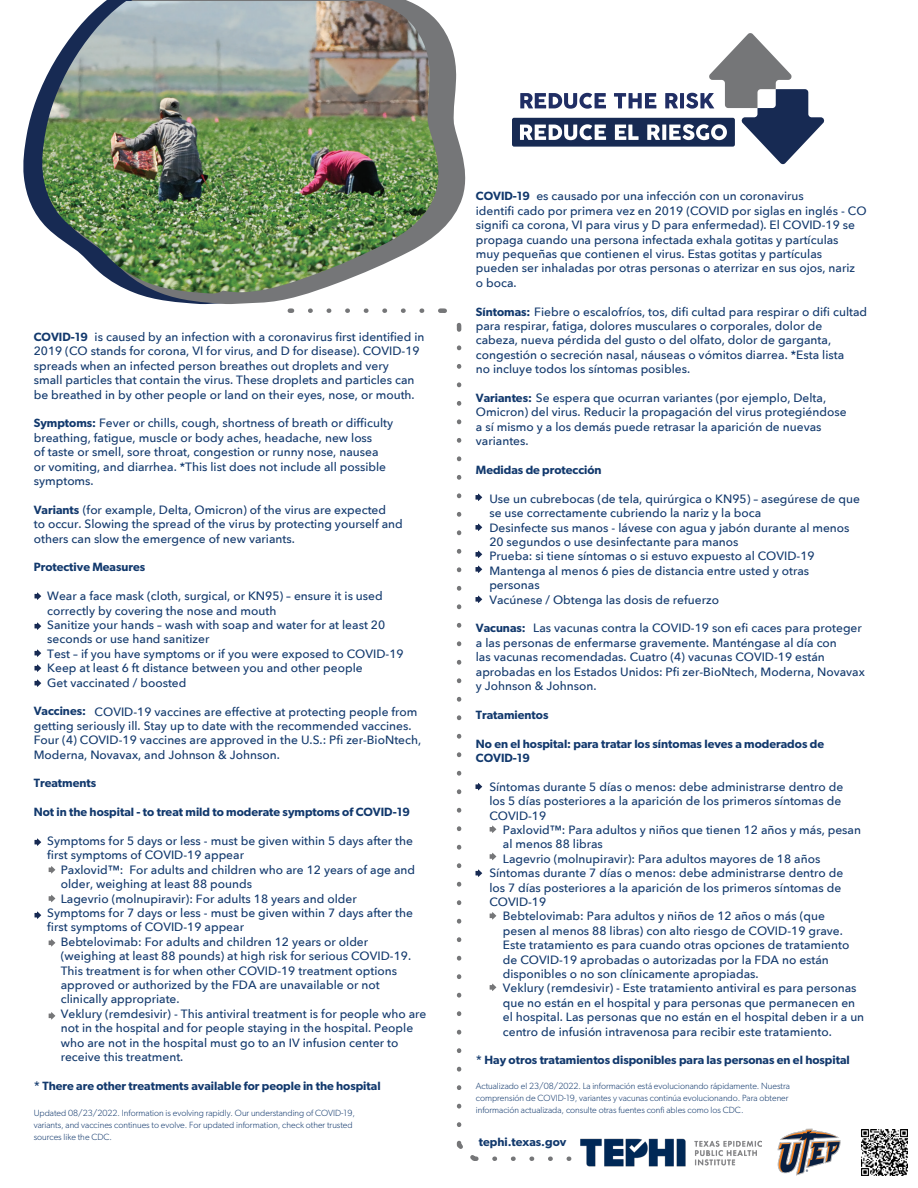
<style>
.page{position:relative;width:918px;height:1188px;background:#fff}
.page>*{position:absolute;margin:0;border:0;box-sizing:border-box;transform-origin:0 0}
.t1{font:500 12px/14.4px "Avenir Next";color:#12396d}
.t2{font:600 12px/14.4px "Gibson";color:#12396d}
.t3{font:300 9px/12px "Gibson";color:#12396d}
.s1{font-family:"Gibson";font-weight:600}
</style>
<div class="page">
<svg style="left:23px;top:88px;width:18px;height:133px;fill:#172a53"></svg>
<svg style="left:105px;top:0;width:361px;height:304px"></svg>
<img style="left:41px;top:1px;width:399px;height:293px">
<svg style="left:512px;top:33px;width:313px;height:132px"></svg>
<svg style="left:494px;top:1156px;width:78px;height:5px"></svg>
<svg style="left:287px;top:308px;width:192px;height:853px"></svg>
<svg style="left:34px;top:838px;width:7px;height:8px"></svg>
<svg style="left:476px;top:783px;width:6px;height:7px"></svg>
<svg style="left:34px;top:592px;width:7px;height:8px"></svg>
<svg style="left:476px;top:494px;width:6px;height:7px"></svg>
<svg style="left:34px;top:622px;width:7px;height:8px"></svg>
<svg style="left:476px;top:524px;width:6px;height:7px"></svg>
<svg style="left:34px;top:649px;width:7px;height:8px"></svg>
<svg style="left:476px;top:551px;width:6px;height:7px"></svg>
<svg style="left:34px;top:664px;width:7px;height:8px"></svg>
<svg style="left:476px;top:566px;width:6px;height:7px"></svg>
<svg style="left:34px;top:679px;width:7px;height:8px"></svg>
<svg style="left:476px;top:596px;width:6px;height:7px"></svg>
<svg style="left:34px;top:911px;width:7px;height:8px"></svg>
<svg style="left:476px;top:869px;width:6px;height:8px"></svg>
<svg style="left:49px;top:866px;width:6px;height:8px"></svg>
<svg style="left:490px;top:826px;width:6px;height:7px"></svg>
<svg style="left:49px;top:939px;width:6px;height:8px"></svg>
<svg style="left:490px;top:912px;width:6px;height:8px"></svg>
<svg style="left:49px;top:895px;width:6px;height:7px"></svg>
<svg style="left:490px;top:853px;width:6px;height:7px"></svg>
<svg style="left:49px;top:1012px;width:6px;height:8px"></svg>
<svg style="left:490px;top:984px;width:6px;height:7px"></svg>
<img style="left:580px;top:1138px;width:182px;height:29px">
<img style="left:777px;top:1128px;width:64px;height:48px">
<img style="left:862px;top:1130px;width:46px;height:46px">
<p class="t1" style="left:34px;top:329px;width:392px"><span class="s1">COVID-19</span> is caused by an infection with a coronavirus first identified in 2019 (CO stands for corona, VI for virus, and D for disease). COVID-19 spreads when an infected person breathes out droplets and very<br>small particles that contain the virus. These droplets and particles can be breathed in by other people or land on their eyes, nose, or mouth.</p>
<p class="t1" style="left:34px;top:416px;width:361px"><span class="s1">Symptoms:</span> Fever or chills, cough, shortness of breath or difficulty breathing, fatigue, muscle or body aches, headache, new loss<br>of taste or smell, sore throat, congestion or runny nose, nausea<br>or vomiting, and diarrhea. *This list does not include all possible symptoms.</p>
<p class="t1" style="left:34px;top:502px;width:371px"><span class="s1">Variants</span> (for example, Delta, Omicron) of the virus are expected<br>to occur. Slowing the spread of the virus by protecting yourself and others can slow the emergence of new variants.</p>
<p class="t2" style="left:34px;top:560px;width:113px">Protective Measures</p>
<p class="t1" style="left:47px;top:588px;width:358px">Wear a face mask (cloth, surgical, or KN95) – ensure it is used correctly by covering the nose and mouth<br>Sanitize your hands – wash with soap and water for at least 20 seconds or use hand sanitizer<br>Test – if you have symptoms or if you were exposed to COVID-19<br>Keep at least 6 ft distance between you and other people<br>Get vaccinated / boosted</p>
<p class="t2" style="left:34px;top:704px;width:54px">Vaccines:</p>
<p class="t1" style="left:34px;top:718px;width:379px">getting seriously ill. Stay up to date with the recommended vaccines.</p>
<p class="t1" style="left:95px;top:704px;width:324px">COVID-19 vaccines are effective at protecting people from</p>
<p class="t1" style="left:34px;top:732px;width:389px">Four (4) COVID-19 vaccines are approved in the U.S.: Pfi zer-BioNtech,<br>Moderna, Novavax, and Johnson &amp; Johnson.</p>
<p class="t2" style="left:34px;top:776px;width:64px">Treatments</p>
<p class="t2" style="left:34px;top:805px;width:378px">Not in the hospital - to treat mild to moderate symptoms of COVID-19</p>
<p class="t1" style="left:47px;top:833px;width:367px">Symptoms for 5 days or less - must be given within 5 days after the first symptoms of COVID-19 appear</p>
<p class="t1" style="left:61px;top:862px;width:356px">Paxlovid™: For adults and children who are 12 years of age and</p>
<p class="t1" style="left:61px;top:876px;width:193px">older, weighing at least 88 pounds</p>
<p class="t1" style="left:61px;top:891px;width:297px">Lagevrio (molnupiravir): For adults 18 years and older</p>
<p class="t1" style="left:47px;top:905px;width:367px">Symptoms for 7 days or less - must be given within 7 days after the</p>
<p class="t1" style="left:47px;top:920px;width:198px">first symptoms of COVID-19 appear</p>
<p class="t1" style="left:61px;top:934px;width:309px">Bebtelovimab: For adults and children 12 years or older</p>
<p class="t1" style="left:61px;top:948px;width:352px">(weighing at least 88 pounds) at high risk for serious COVID-19.</p>
<p class="t1" style="left:61px;top:963px;width:338px">This treatment is for when other COVID-19 treatment options</p>
<p class="t1" style="left:61px;top:977px;width:320px">approved or authorized by the FDA are unavailable or not</p>
<p class="t1" style="left:61px;top:992px;width:120px">clinically appropriate.</p>
<p class="t1" style="left:61px;top:1006px;width:367px">Veklury (remdesivir) - This antiviral treatment is for people who are</p>
<p class="t1" style="left:61px;top:1020px;width:354px">not in the hospital and for people staying in the hospital. People</p>
<p class="t1" style="left:61px;top:1035px;width:339px">who are not in the hospital must go to an IV infusion center to</p>
<p class="t1" style="left:61px;top:1049px;width:124px">receive this treatment.</p>
<p class="t2" style="left:34px;top:1078px;width:348px">* There are other treatments available for people in the hospital</p>
<p class="t3" style="left:34px;top:1107px;width:323px">Updated 08/23/2022. Information is evolving rapidly. Our understanding of COVID-19, variants, and vaccines continues to evolve. For updated information, check other trusted sources like the CDC.</p>
<p class="t1" style="left:476px;top:189px;width:392px"><span class="s1">COVID-19</span> es causado por una infección con un coronavirus<br>identifi cado por primera vez en 2019 (COVID por siglas en inglés - CO signifi ca corona, VI para virus y D para enfermedad). El COVID-19 se propaga cuando una persona infectada exhala gotitas y partículas<br>muy pequeñas que contienen el virus. Estas gotitas y partículas pueden ser inhaladas por otras personas o aterrizar en sus ojos, nariz<br>o boca.</p>
<p class="t1" style="left:476px;top:304px;width:393px"><span class="s1">Síntomas:</span> Fiebre o escalofríos, tos, difi cultad para respirar o difi cultad para respirar, fatiga, dolores musculares o corporales, dolor de cabeza, nueva pérdida del gusto o del olfato, dolor de garganta, congestión o secreción nasal, náuseas o vómitos diarrea. *Esta lista<br>no incluye todos los síntomas posibles.</p>
<p class="t1" style="left:476px;top:390px;width:372px"><span class="s1">Variantes:</span> Se espera que ocurran variantes (por ejemplo, Delta, Omicron) del virus. Reducir la propagación del virus protegiéndose a sí mismo y a los demás puede retrasar la aparición de nuevas variantes.</p>
<p class="t2" style="left:476px;top:462px;width:127px">Medidas de protección</p>
<p class="t1" style="left:489px;top:491px;width:372px">Use un cubrebocas (de tela, quirúrgica o KN95) – asegúrese de que se use correctamente cubriendo la nariz y la boca<br>Desinfecte sus manos - lávese con agua y jabón durante al menos 20 segundos o use desinfectante para manos<br>Prueba: si tiene síntomas o si estuvo expuesto al COVID-19<br>Mantenga al menos 6 pies de distancia entre usted y otras personas<br>Vacúnese / Obtenga las dosis de refuerzo</p>
<p class="t1" style="left:476px;top:621px;width:391px"><span class="s1">Vacunas:</span> Las vacunas contra la COVID-19 son efi caces para proteger a las personas de enfermarse gravemente. Manténgase al día con<br>las vacunas recomendadas. Cuatro (4) vacunas COVID-19 están aprobadas en los Estados Unidos: Pfi zer-BioNtech, Moderna, Novavax y Johnson &amp; Johnson.</p>
<p class="t2" style="left:476px;top:707px;width:74px">Tratamientos</p>
<p class="t2" style="left:476px;top:736px;width:350px">No en el hospital: para tratar los síntomas leves a moderados de<br>COVID-19</p>
<p class="t1" style="left:489px;top:779px;width:355px">Síntomas durante 5 días o menos: debe administrarse dentro de los 5 días posteriores a la aparición de los primeros síntomas de<br>COVID-19</p>
<p class="t1" style="left:503px;top:822px;width:360px">Paxlovid™: Para adultos y niños que tienen 12 años y más, pesan</p>
<p class="t1" style="left:503px;top:837px;width:102px">al menos 88 libras</p>
<p class="t1" style="left:503px;top:851px;width:319px">Lagevrio (molnupiravir): Para adultos mayores de 18 años</p>
<p class="t1" style="left:489px;top:866px;width:355px">Síntomas durante 7 días o menos: debe administrarse dentro de</p>
<p class="t1" style="left:489px;top:880px;width:353px">los 7 días posteriores a la aparición de los primeros síntomas de</p>
<p class="t1" style="left:489px;top:894px;width:58px">COVID-19</p>
<p class="t1" style="left:503px;top:909px;width:324px">Bebtelovimab: Para adultos y niños de 12 años o más (que</p>
<p class="t1" style="left:503px;top:923px;width:342px">pesen al menos 88 libras) con alto riesgo de COVID-19 grave.</p>
<p class="t1" style="left:503px;top:938px;width:348px">Este tratamiento es para cuando otras opciones de tratamiento</p>
<p class="t1" style="left:503px;top:952px;width:328px">de COVID-19 aprobadas o autorizadas por la FDA no están</p>
<p class="t1" style="left:503px;top:966px;width:257px">disponibles o no son clínicamente apropiadas.</p>
<p class="t1" style="left:503px;top:981px;width:355px">Veklury (remdesivir) - Este tratamiento antiviral es para personas</p>
<p class="t1" style="left:503px;top:995px;width:354px">que no están en el hospital y para personas que permanecen en</p>
<p class="t1" style="left:503px;top:1010px;width:363px">el hospital. Las personas que no están en el hospital deben ir a un</p>
<p class="t1" style="left:503px;top:1024px;width:330px">centro de infusión intravenosa para recibir este tratamiento.</p>
<p class="t2" style="left:476px;top:1053px;width:375px">* Hay otros tratamientos disponibles para las personas en el hospital</p>
<p class="t3" style="left:476px;top:1080px;width:316px">Actualizado el 23/08/2022. La información está evolucionando rápidamente. Nuestra comprensión de COVID-19, variantes y vacunas continúa evolucionando. Para obtener información actualizada, consulte otras fuentes confi ables como los CDC.</p>
<p class="t2" style="left:479px;top:1135px;width:89px">tephi.texas.gov</p>
</div>
